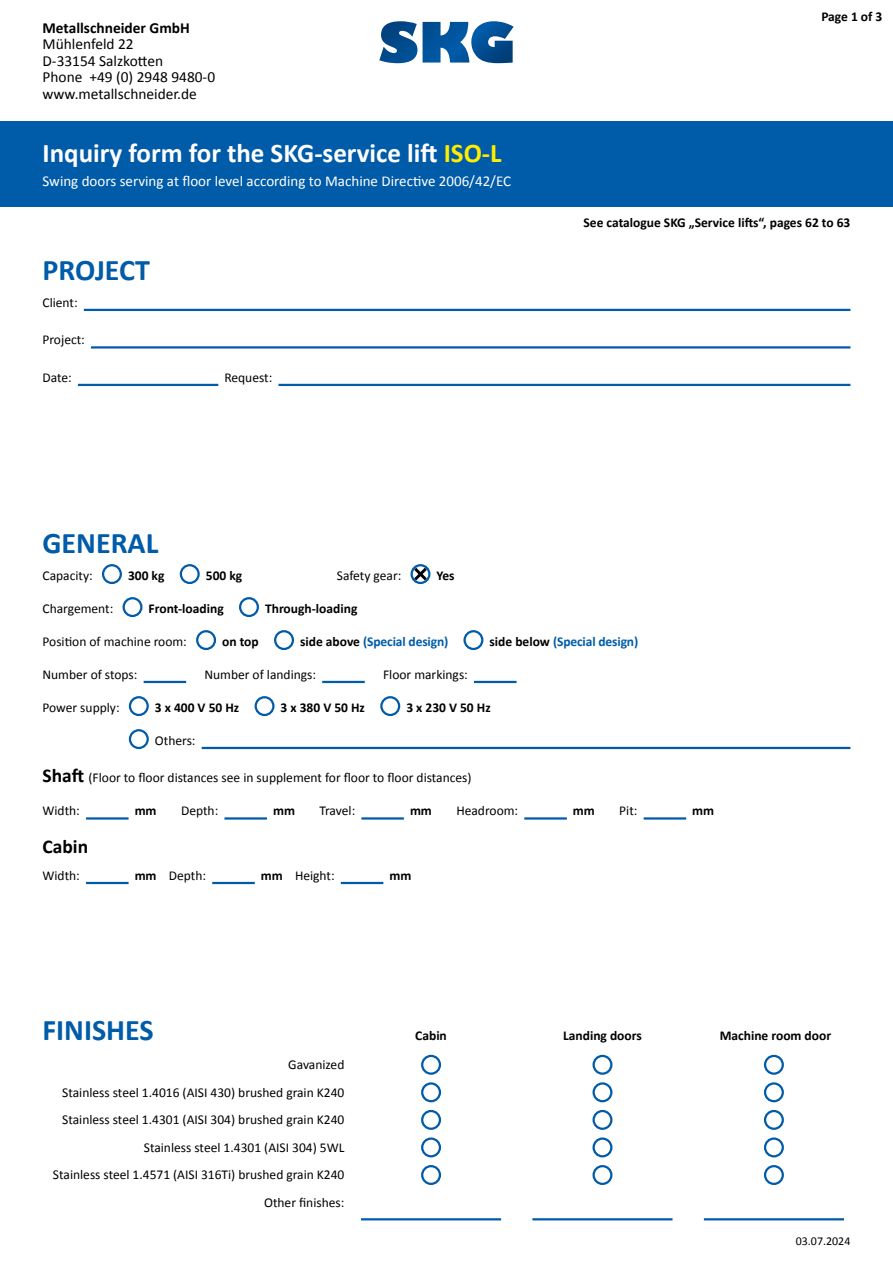
<style>
.page{position:relative;width:893px;height:1263px;background:#fff}
.page>*{position:absolute;margin:0;border:0;box-sizing:border-box;transform-origin:0 0}
.t1{font:700 30px "Calibri";color:#005ba8}
.t2{font:700 27px "Calibri";color:#fff}
.t3{font:700 19.5px "Calibri";color:#000}
.t4{font:15.45px/16.4px "Calibri";color:#000}
.t5{font:700 15.45px "Calibri";color:#000}
.t6{font:15px "Calibri";color:#fff}
.t7{font:13.5px/27.6px "Calibri";color:#000;text-align:right}
.t8{font:700 13.5px "Calibri";color:#000}
.t9{font:700 13.5px "Calibri";letter-spacing:-.01em;color:#005ba8}
.t10{font:12px "Calibri";color:#000}
.s1{color:#ffed00}
.s2{color:#000}
.s3{font-weight:700;font-size:19.5px}
.s4{font-weight:700}
</style>
<div class="page">
<div style="left:0;top:121px;width:893px;height:85px;background:#005ba8"></div>
<svg style="left:379px;top:21px;width:135px;height:42px"></svg>
<hr style="left:84px;top:309px;width:766px;height:2px;background:#005ba8">
<hr style="left:91px;top:346px;width:759px;height:3px;background:#005ba8">
<hr style="left:78px;top:384px;width:140px;height:2px;background:#005ba8">
<hr style="left:278px;top:384px;width:572px;height:2px;background:#005ba8">
<svg style="left:103px;top:565px;width:18px;height:18px"></svg>
<div style="left:102px;top:564px;width:20px;height:20px;border:2px solid #005ba8;border-radius:50%"></div>
<svg style="left:181px;top:565px;width:18px;height:18px"></svg>
<div style="left:180px;top:564px;width:20px;height:20px;border:2px solid #005ba8;border-radius:50%"></div>
<div style="left:410px;top:564px;width:20px;height:20px;border:2px solid #005ba8;border-radius:50%"></div>
<svg style="left:411px;top:565px;width:19px;height:19px"></svg>
<div style="left:123px;top:597px;width:19px;height:20px;border:2px solid #005ba8;border-radius:50%"></div>
<svg style="left:240px;top:598px;width:18px;height:18px"></svg>
<div style="left:239px;top:597px;width:20px;height:20px;border:2px solid #005ba8;border-radius:50%"></div>
<svg style="left:197px;top:631px;width:18px;height:18px"></svg>
<div style="left:196px;top:630px;width:20px;height:20px;border:2px solid #005ba8;border-radius:50%"></div>
<svg style="left:275px;top:631px;width:18px;height:18px"></svg>
<div style="left:274px;top:630px;width:20px;height:20px;border:2px solid #005ba8;border-radius:50%"></div>
<div style="left:463px;top:630px;width:20px;height:20px;border:2px solid #005ba8;border-radius:50%"></div>
<hr style="left:144px;top:681px;width:42px;height:2px;background:#005ba8">
<hr style="left:322px;top:681px;width:43px;height:2px;background:#005ba8">
<hr style="left:474px;top:681px;width:42px;height:2px;background:#005ba8">
<svg style="left:130px;top:697px;width:18px;height:18px"></svg>
<div style="left:129px;top:696px;width:20px;height:20px;border:2px solid #005ba8;border-radius:50%"></div>
<div style="left:255px;top:696px;width:20px;height:20px;border:2px solid #005ba8;border-radius:50%"></div>
<svg style="left:381px;top:697px;width:18px;height:18px"></svg>
<div style="left:380px;top:696px;width:20px;height:20px;border:2px solid #005ba8;border-radius:50%"></div>
<svg style="left:130px;top:730px;width:18px;height:18px"></svg>
<div style="left:129px;top:729px;width:20px;height:20px;border:2px solid #005ba8;border-radius:50%"></div>
<hr style="left:202px;top:747px;width:648px;height:2px;background:#005ba8">
<hr style="left:86px;top:817px;width:43px;height:3px;background:#005ba8">
<hr style="left:224px;top:817px;width:43px;height:3px;background:#005ba8">
<hr style="left:361px;top:817px;width:43px;height:3px;background:#005ba8">
<hr style="left:524px;top:817px;width:43px;height:3px;background:#005ba8">
<hr style="left:644px;top:817px;width:42px;height:3px;background:#005ba8">
<hr style="left:86px;top:882px;width:43px;height:2px;background:#005ba8">
<hr style="left:212px;top:882px;width:43px;height:2px;background:#005ba8">
<hr style="left:341px;top:882px;width:42px;height:2px;background:#005ba8">
<hr style="left:704px;top:1218px;width:140px;height:2px;background:#005ba8">
<hr style="left:532px;top:1218px;width:140px;height:2px;background:#005ba8">
<hr style="left:361px;top:1218px;width:140px;height:2px;background:#005ba8">
<div style="left:421px;top:1165px;width:20px;height:20px;border:2px solid #005ba8;border-radius:50%"></div>
<svg style="left:422px;top:1138px;width:18px;height:18px"></svg>
<div style="left:421px;top:1137px;width:20px;height:20px;border:2px solid #005ba8;border-radius:50%"></div>
<svg style="left:422px;top:1111px;width:18px;height:18px"></svg>
<div style="left:421px;top:1110px;width:20px;height:20px;border:2px solid #005ba8;border-radius:50%"></div>
<svg style="left:422px;top:1083px;width:18px;height:18px"></svg>
<div style="left:421px;top:1082px;width:20px;height:20px;border:2px solid #005ba8;border-radius:50%"></div>
<svg style="left:422px;top:1056px;width:18px;height:18px"></svg>
<div style="left:421px;top:1055px;width:20px;height:20px;border:2px solid #005ba8;border-radius:50%"></div>
<div style="left:592px;top:1165px;width:20px;height:20px;border:2px solid #005ba8;border-radius:50%"></div>
<div style="left:592px;top:1055px;width:20px;height:20px;border:2px solid #005ba8;border-radius:50%"></div>
<svg style="left:594px;top:1083px;width:17px;height:18px"></svg>
<div style="left:592px;top:1082px;width:20px;height:20px;border:2px solid #005ba8;border-radius:50%"></div>
<div style="left:592px;top:1137px;width:20px;height:20px;border:2px solid #005ba8;border-radius:50%"></div>
<div style="left:592px;top:1110px;width:20px;height:20px;border:2px solid #005ba8;border-radius:50%"></div>
<svg style="left:765px;top:1056px;width:18px;height:18px"></svg>
<div style="left:764px;top:1055px;width:20px;height:20px;border:2px solid #005ba8;border-radius:50%"></div>
<svg style="left:765px;top:1083px;width:18px;height:18px"></svg>
<div style="left:764px;top:1082px;width:20px;height:20px;border:2px solid #005ba8;border-radius:50%"></div>
<svg style="left:765px;top:1111px;width:18px;height:18px"></svg>
<div style="left:764px;top:1110px;width:20px;height:20px;border:2px solid #005ba8;border-radius:50%"></div>
<svg style="left:765px;top:1138px;width:18px;height:18px"></svg>
<div style="left:764px;top:1137px;width:20px;height:20px;border:2px solid #005ba8;border-radius:50%"></div>
<div style="left:764px;top:1165px;width:20px;height:20px;border:2px solid #005ba8;border-radius:50%"></div>
<p class="t5" style="left:43px;top:18px;width:149px">Metallschneider GmbH</p>
<p class="t4" style="left:43px;top:36px;width:174px">Mühlenfeld 22<br>D-33154 Salzkotten<br>Phone +49 (0) 2948 9480-0 www.metallschneider.de</p>
<h2 class="t2" style="left:43px;top:136px;width:461px">Inquiry form for the SKG-service lift <span class="s1">ISO-L</span></h2>
<p class="t6" style="left:43px;top:171px;width:470px">Swing doors serving at floor level according to Machine Directive 2006/42/EC</p>
<h1 class="t1" style="left:43px;top:250px;width:109px">PROJECT</h1>
<p class="t7" style="left:43px;top:288px;width:37px">Client:</p>
<p class="t7" style="left:43px;top:326px;width:44px">Project:</p>
<p class="t7" style="left:43px;top:363px;width:31px">Date:</p>
<p class="t7" style="left:224px;top:363px;width:49px">Request:</p>
<p class="t8" style="left:821px;top:8px;width:63px">Page 1 of 3</p>
<p class="t8" style="left:583px;top:214px;width:268px">See catalogue SKG „Service lifts“, pages 62 to 63</p>
<h1 class="t1" style="left:43px;top:523px;width:117px">GENERAL</h1>
<p class="t7" style="left:43px;top:561px;width:52px">Capacity:</p>
<p class="t8" style="left:128px;top:566px;width:38px">300 kg</p>
<p class="t8" style="left:206px;top:566px;width:38px">500 kg</p>
<p class="t7" style="left:337px;top:561px;width:66px">Safety gear:</p>
<p class="t8" style="left:437px;top:566px;width:20px">Yes</p>
<p class="t7" style="left:43px;top:594px;width:72px">Chargement:</p>
<p class="t8" style="left:149px;top:599px;width:77px">Front-loading</p>
<p class="t8" style="left:265px;top:599px;width:94px">Through-loading</p>
<p class="t7" style="left:43px;top:627px;width:146px">Position of machine room:</p>
<p class="t8" style="left:222px;top:632px;width:38px">on top</p>
<p class="t9" style="left:300px;top:632px;width:150px"><span class="s2">side above</span> (Special design)</p>
<p class="t9" style="left:490px;top:632px;width:150px"><span class="s2">side below</span> (Special design)</p>
<p class="t7" style="left:43px;top:660px;width:97px">Number of stops:</p>
<p class="t7" style="left:204px;top:660px;width:113px">Number of landings:</p>
<p class="t7" style="left:383px;top:660px;width:86px">Floor markings:</p>
<p class="t7" style="left:43px;top:693px;width:79px">Power supply:</p>
<p class="t8" style="left:155px;top:698px;width:86px">3 x 400 V 50 Hz</p>
<p class="t8" style="left:281px;top:698px;width:86px">3 x 380 V 50 Hz</p>
<p class="t8" style="left:406px;top:698px;width:86px">3 x 230 V 50 Hz</p>
<p class="t7" style="left:155px;top:726px;width:42px">Others:</p>
<p class="t7" style="left:43px;top:764px;width:431px"><span class="s3">Shaft</span> (Floor to floor distances see in supplement for floor to floor distances)</p>
<p class="t7" style="left:43px;top:797px;width:39px">Width:</p>
<p class="t8" style="left:135px;top:802px;width:23px">mm</p>
<p class="t7" style="left:181px;top:797px;width:39px">Depth:</p>
<p class="t8" style="left:273px;top:802px;width:23px">mm</p>
<p class="t7" style="left:319px;top:797px;width:37px">Travel:</p>
<p class="t8" style="left:410px;top:802px;width:23px">mm</p>
<p class="t7" style="left:456px;top:797px;width:63px">Headroom:</p>
<p class="t8" style="left:573px;top:802px;width:23px">mm</p>
<p class="t7" style="left:619px;top:797px;width:20px">Pit:</p>
<p class="t8" style="left:692px;top:802px;width:23px">mm</p>
<h3 class="t3" style="left:43px;top:834px;width:47px">Cabin</h3>
<p class="t7" style="left:43px;top:861px;width:39px">Width:</p>
<p class="t7" style="left:135px;top:861px;width:73px"><span class="s4">mm</span> Depth:</p>
<p class="t7" style="left:261px;top:861px;width:75px"><span class="s4">mm</span> Height:</p>
<p class="t8" style="left:389px;top:866px;width:23px">mm</p>
<h1 class="t1" style="left:43px;top:1011px;width:113px">FINISHES</h1>
<p class="t7" style="left:53px;top:1051px;width:293px">Gavanized<br>Stainless steel 1.4016 (AISI 430) brushed grain K240<br>Stainless steel 1.4301 (AISI 304) brushed grain K240<br>Stainless steel 1.4301 (AISI 304) 5WL<br>Stainless steel 1.4571 (AISI 316Ti) brushed grain K240<br>Other finishes:</p>
<p class="t8" style="left:415px;top:1027px;width:33px">Cabin</p>
<p class="t8" style="left:563px;top:1027px;width:80px">Landing doors</p>
<p class="t8" style="left:720px;top:1027px;width:113px">Machine room door</p>
<p class="t10" style="left:796px;top:1234px;width:56px">03.07.2024</p>
</div>
